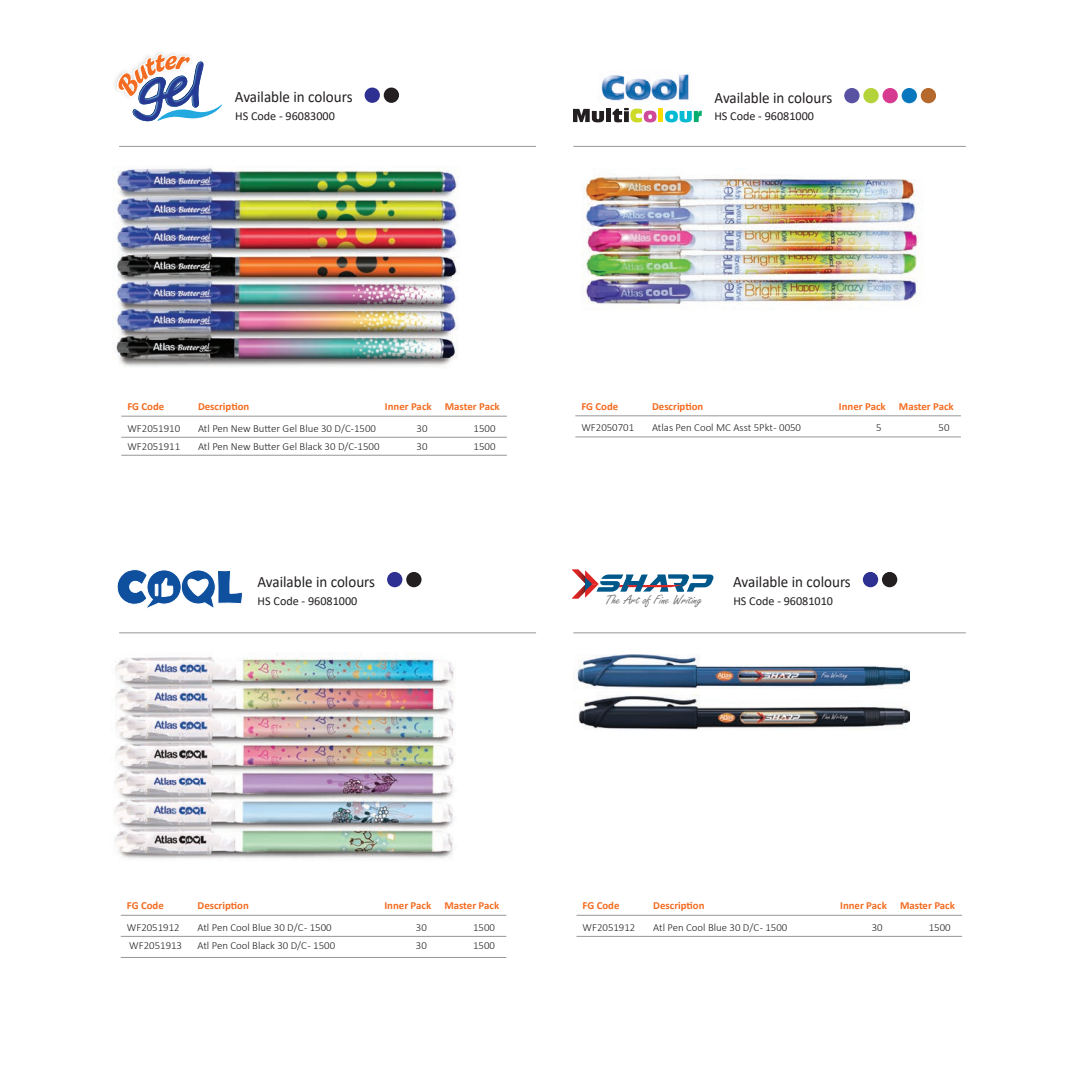
<style>
.page{position:relative;width:1080px;height:1080px;background:#fff}
.page>*{position:absolute;margin:0;border:0;box-sizing:border-box;transform-origin:0 0}
.t1{font:15.9px "Calibri";color:#231f20;scale:.95 1}
.t2{font:13.8px "Freestyle Script";letter-spacing:-.02em;color:#757679;scale:1.16 1}
.t3{font:12.15px "Calibri";color:#231f20}
.t4{font:300 10.8px "Calibri";color:#231f20}
.t5{font:700 10.8px "Calibri";color:#f36c21}
</style>
<div class="page">
<img style="left:115px;top:52px;width:59px;height:37px">
<svg style="left:117px;top:54px;width:105px;height:68px"></svg>
<img style="left:132px;top:62px;width:70px;height:56px">
<img style="left:139px;top:62px;width:64px;height:43px">
<img style="left:132px;top:69px;width:65px;height:52px">
<img style="left:116px;top:167px;width:343px;height:200px">
<img style="left:116px;top:276px;width:342px;height:15px">
<svg style="left:117px;top:569px;width:126px;height:65px"></svg>
<img style="left:115px;top:653px;width:339px;height:112px">
<img style="left:114px;top:779px;width:339px;height:80px">
<img style="left:115px;top:765px;width:336px;height:14px">
<div style="left:365px;top:88px;width:15px;height:15px;background:#2e3092;border-radius:50%"></div>
<div style="left:384px;top:88px;width:15px;height:15px;background:#231f20;border-radius:50%"></div>
<div style="left:387px;top:572px;width:15px;height:15px;background:#2e3092;border-radius:50%"></div>
<div style="left:406px;top:572px;width:16px;height:15px;background:#231f20;border-radius:50%"></div>
<div style="left:863px;top:572px;width:15px;height:15px;background:#2e3092;border-radius:50%"></div>
<div style="left:882px;top:572px;width:15px;height:15px;background:#231f20;border-radius:50%"></div>
<hr style="left:121px;top:416px;width:386px;height:1px;background:#95979a">
<hr style="left:121px;top:437px;width:386px;height:1px;background:#95979a">
<hr style="left:121px;top:455px;width:386px;height:1px;background:#95979a">
<img style="left:583px;top:174px;width:340px;height:130px">
<svg style="left:573px;top:107px;width:131px;height:39px"></svg>
<img style="left:601px;top:74px;width:88px;height:27px">
<div style="left:844px;top:88px;width:16px;height:15px;background:#5951a2;border-radius:50%"></div>
<div style="left:863px;top:88px;width:16px;height:15px;background:#b4d33a;border-radius:50%"></div>
<div style="left:883px;top:88px;width:15px;height:15px;background:#d63b8f;border-radius:50%"></div>
<div style="left:902px;top:88px;width:15px;height:15px;background:#0977be;border-radius:50%"></div>
<div style="left:921px;top:88px;width:15px;height:15px;background:#b6692d;border-radius:50%"></div>
<hr style="left:575px;top:415px;width:386px;height:1px;background:#95979a">
<hr style="left:575px;top:437px;width:386px;height:1px;background:#95979a">
<hr style="left:121px;top:915px;width:385px;height:1px;background:#95979a">
<hr style="left:121px;top:936px;width:385px;height:1px;background:#95979a">
<hr style="left:121px;top:957px;width:385px;height:1px;background:#95979a">
<hr style="left:576px;top:915px;width:386px;height:1px;background:#95979a">
<hr style="left:576px;top:936px;width:386px;height:1px;background:#95979a">
<hr style="left:119px;top:146px;width:417px;height:1px;background:#95979a">
<hr style="left:573px;top:146px;width:393px;height:1px;background:#95979a">
<hr style="left:119px;top:632px;width:417px;height:1px;background:#95979a">
<hr style="left:573px;top:632px;width:393px;height:1px;background:#95979a">
<svg style="left:572px;top:570px;width:142px;height:28px"></svg>
<img style="left:576px;top:655px;width:334px;height:75px">
<h1 class="t1" style="left:235px;top:86px;width:125px">Available in colours</h1>
<p class="t3" style="left:235px;top:108px;width:101px">HS Code - 96083000</p>
<h1 class="t1" style="left:715px;top:86px;width:125px">Available in colours</h1>
<p class="t3" style="left:714px;top:108px;width:101px">HS Code - 96081000</p>
<p class="t5" style="left:127px;top:399px;width:38px">FG Code</p>
<p class="t5" style="left:198px;top:399px;width:53px">Description</p>
<p class="t5" style="left:385px;top:399px;width:116px">Inner Pack Master Pack</p>
<p class="t5" style="left:581px;top:399px;width:38px">FG Code</p>
<p class="t5" style="left:652px;top:399px;width:53px">Description</p>
<p class="t5" style="left:839px;top:399px;width:116px">Inner Pack Master Pack</p>
<p class="t4" style="left:127px;top:421px;width:54px">WF2051910</p>
<p class="t4" style="left:198px;top:421px;width:179px">Atl Pen New Butter Gel Blue 30 D/C-1500</p>
<p class="t4" style="left:417px;top:421px;width:12px">30</p>
<p class="t4" style="left:474px;top:421px;width:23px">1500</p>
<p class="t4" style="left:127px;top:439px;width:54px">WF2051911</p>
<p class="t4" style="left:198px;top:439px;width:183px">Atl Pen New Butter Gel Black 30 D/C-1500</p>
<p class="t4" style="left:417px;top:439px;width:12px">30</p>
<p class="t4" style="left:474px;top:439px;width:23px">1500</p>
<p class="t4" style="left:581px;top:421px;width:54px">WF2050701</p>
<p class="t4" style="left:652px;top:421px;width:150px">Atlas Pen Cool MC Asst 5Pkt - 0050</p>
<p class="t4" style="left:876px;top:421px;width:7px">5</p>
<p class="t4" style="left:939px;top:421px;width:12px">50</p>
<h1 class="t1" style="left:257px;top:571px;width:125px">Available in colours</h1>
<p class="t3" style="left:258px;top:592px;width:101px">HS Code - 96081000</p>
<p class="t2" style="left:605px;top:592px;width:85px">The Art of Fine Writing</p>
<h1 class="t1" style="left:733px;top:571px;width:125px">Available in colours</h1>
<p class="t3" style="left:733px;top:592px;width:101px">HS Code - 96081010</p>
<p class="t5" style="left:127px;top:898px;width:38px">FG Code</p>
<p class="t5" style="left:198px;top:898px;width:53px">Description</p>
<p class="t5" style="left:384px;top:898px;width:116px">Inner Pack Master Pack</p>
<p class="t4" style="left:127px;top:921px;width:54px">WF2051912</p>
<p class="t4" style="left:198px;top:921px;width:136px">Atl Pen Cool Blue 30 D/C - 1500</p>
<p class="t4" style="left:416px;top:921px;width:12px">30</p>
<p class="t4" style="left:473px;top:921px;width:23px">1500</p>
<p class="t4" style="left:129px;top:939px;width:54px">WF2051913</p>
<p class="t4" style="left:198px;top:939px;width:139px">Atl Pen Cool Black 30 D/C - 1500</p>
<p class="t4" style="left:416px;top:939px;width:12px">30</p>
<p class="t4" style="left:473px;top:939px;width:23px">1500</p>
<p class="t5" style="left:583px;top:898px;width:38px">FG Code</p>
<p class="t5" style="left:653px;top:898px;width:53px">Description</p>
<p class="t5" style="left:840px;top:898px;width:116px">Inner Pack Master Pack</p>
<p class="t4" style="left:583px;top:921px;width:54px">WF2051912</p>
<p class="t4" style="left:653px;top:921px;width:136px">Atl Pen Cool Blue 30 D/C - 1500</p>
<p class="t4" style="left:872px;top:921px;width:12px">30</p>
<p class="t4" style="left:929px;top:921px;width:23px">1500</p>
</div>
